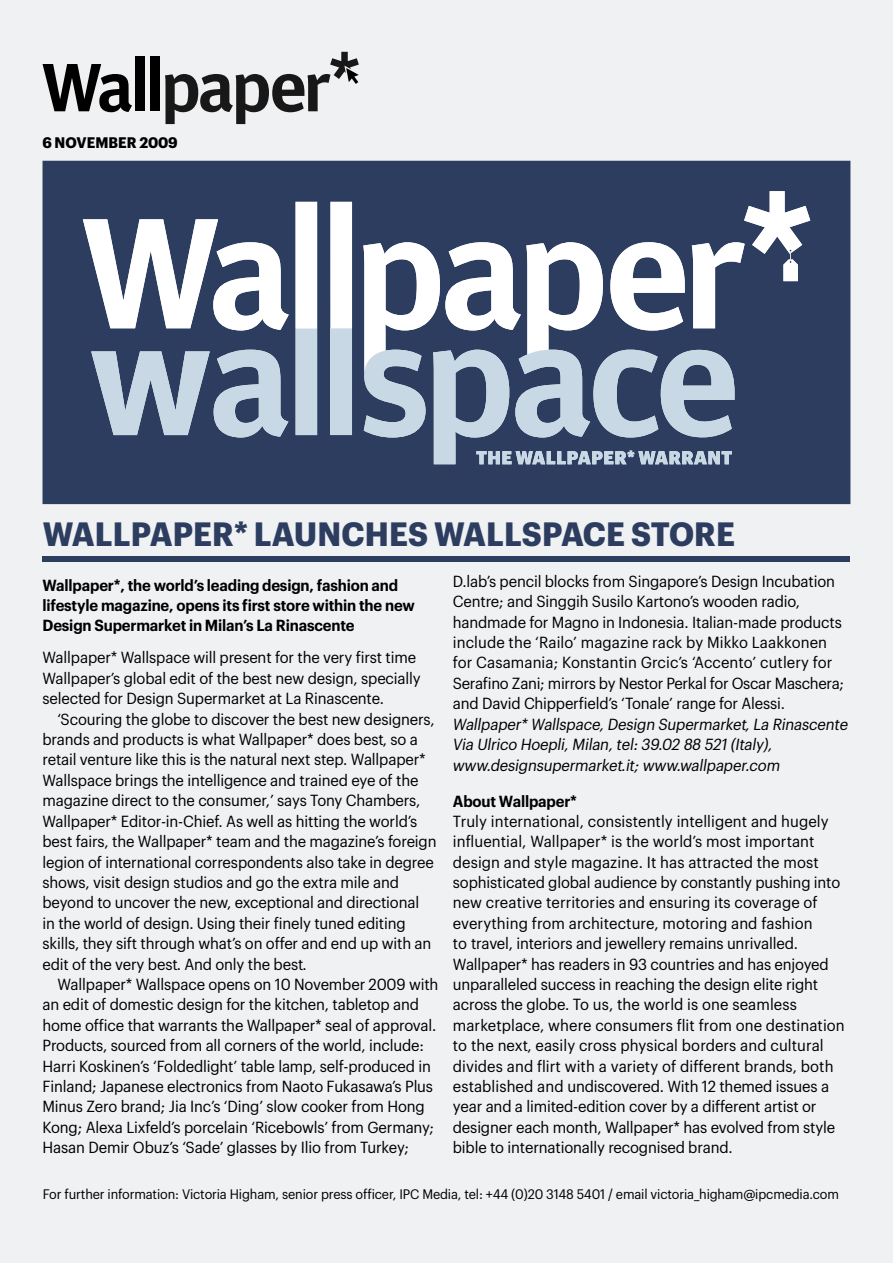
<style>
.page{position:relative;width:893px;height:1263px;background:#eff1f3}
.page>*{position:absolute;margin:0;border:0;box-sizing:border-box;transform-origin:0 0}
.t1{font:700 33px "Plakat Narrow";letter-spacing:.005em;color:#2c3d60}
.t2{font:15.75px/20.4px "Plakat Narrow";letter-spacing:-.01em;color:#000}
.t3{font:600 15.75px/20.4px "Plakat Narrow";letter-spacing:-.01em;color:#000}
.t4{font:italic 15.75px/20.4px "Plakat Narrow";letter-spacing:-.01em;color:#000}
.t5{font:700 15px "Plakat Narrow";letter-spacing:.005em;color:#000}
.t6{font:13.5px "Plakat Narrow";letter-spacing:-.01em;color:#000}
</style>
<div class="page">
<div style="left:43px;top:556px;width:807px;height:5px;background:#2c3d60"></div>
<div style="left:135px;top:56px;width:9px;height:55px;background:#000"></div>
<div style="left:150px;top:56px;width:10px;height:55px;background:#000"></div>
<svg style="left:43px;top:64px;width:89px;height:48px"></svg>
<svg style="left:165px;top:52px;width:194px;height:72px"></svg>
<div style="left:43px;top:161px;width:807px;height:343px;background:#2c3d60"></div>
<svg style="left:83px;top:219px;width:206px;height:111px"></svg>
<svg style="left:91px;top:350px;width:197px;height:87px;background:#8897ad"></svg>
<div style="left:296px;top:328px;width:21px;height:107px;background:#c9d8e5"></div>
<div style="left:330px;top:328px;width:22px;height:107px;background:#c9d8e5"></div>
<svg style="left:296px;top:202px;width:21px;height:126px"></svg>
<div style="left:330px;top:202px;width:22px;height:126px;background:#fff"></div>
<svg style="left:363px;top:191px;width:447px;height:273px"></svg>
<p class="t5" style="left:43px;top:133px;width:137px">6 NOVEMBER 2009</p>
<h1 class="t1" style="left:43px;top:514px;width:694px">WALLPAPER* LAUNCHES WALLSPACE STORE</h1>
<p class="t3" style="left:43px;top:575px;width:374px">Wallpaper*, the world’s leading design, fashion and lifestyle magazine, opens its first store within the new<br>Design Supermarket in Milan’s La Rinascente</p>
<p class="t2" style="left:43px;top:648px;width:380px">Wallpaper* Wallspace will present for the very first time<br>Wallpaper’s global edit of the best new design, specially selected for Design Supermarket at La Rinascente.</p>
<p class="t2" style="left:43px;top:709px;width:395px;text-indent:15px">‘Scouring the globe to discover the best new designers, brands and products is what Wallpaper* does best, so a retail venture like this is the natural next step. Wallpaper* Wallspace brings the intelligence and trained eye of the magazine direct to the consumer,’ says Tony Chambers, Wallpaper* Editor-in-Chief. As well as hitting the world’s best fairs, the Wallpaper* team and the magazine’s foreign legion of international correspondents also take in degree shows, visit design studios and go the extra mile and beyond to uncover the new, exceptional and directional<br>in the world of design. Using their finely tuned editing skills, they sift through what’s on offer and end up with an edit of the very best. And only the best.</p>
<p class="t2" style="left:43px;top:974px;width:397px;text-indent:15px">Wallpaper* Wallspace opens on 10 November 2009 with an edit of domestic design for the kitchen, tabletop and home office that warrants the Wallpaper* seal of approval.<br>Products, sourced from all corners of the world, include:<br>Harri Koskinen’s ‘Foldedlight’ table lamp, self-produced in Finland; Japanese electronics from Naoto Fukasawa’s Plus Minus Zero brand; Jia Inc’s ‘Ding’ slow cooker from Hong Kong; Alexa Lixfeld’s porcelain ‘Ricebowls’ from Germany; Hasan Demir Obuz’s ‘Sade’ glasses by Ilio from Turkey;</p>
<p class="t2" style="left:453px;top:571px;width:393px">D.lab’s pencil blocks from Singapore’s Design Incubation Centre; and Singgih Susilo Kartono’s wooden radio, handmade for Magno in Indonesia. Italian-made products include the ‘Railo’ magazine rack by Mikko Laakkonen for Casamania; Konstantin Grcic’s ‘Accento’ cutlery for Serafino Zani; mirrors by Nestor Perkal for Oscar Maschera; and David Chipperfield’s ‘Tonale’ range for Alessi.</p>
<p class="t4" style="left:453px;top:714px;width:397px">Wallpaper* Wallspace, Design Supermarket, La Rinascente<br>Via Ulrico Hoepli, Milan, tel: 39.02 88 521 (Italy), www.designsupermarket.it; www.wallpaper.com</p>
<p class="t3" style="left:453px;top:791px;width:126px">About Wallpaper*</p>
<p class="t2" style="left:453px;top:811px;width:393px">Truly international, consistently intelligent and hugely influential, Wallpaper* is the world’s most important design and style magazine. It has attracted the most sophisticated global audience by constantly pushing into new creative territories and ensuring its coverage of everything from architecture, motoring and fashion<br>to travel, interiors and jewellery remains unrivalled.<br>Wallpaper* has readers in 93 countries and has enjoyed unparalleled success in reaching the design elite right across the globe. To us, the world is one seamless marketplace, where consumers flit from one destination to the next, easily cross physical borders and cultural divides and flirt with a variety of different brands, both established and undiscovered. With 12 themed issues a year and a limited-edition cover by a different artist or designer each month, Wallpaper* has evolved from style bible to internationally recognised brand.</p>
<p class="t6" style="left:43px;top:1185px;width:798px">For further information: Victoria Higham, senior press officer, IPC Media, tel: +44 (0)20 3148 5401 / email victoria_higham@ipcmedia.com</p>
</div>
